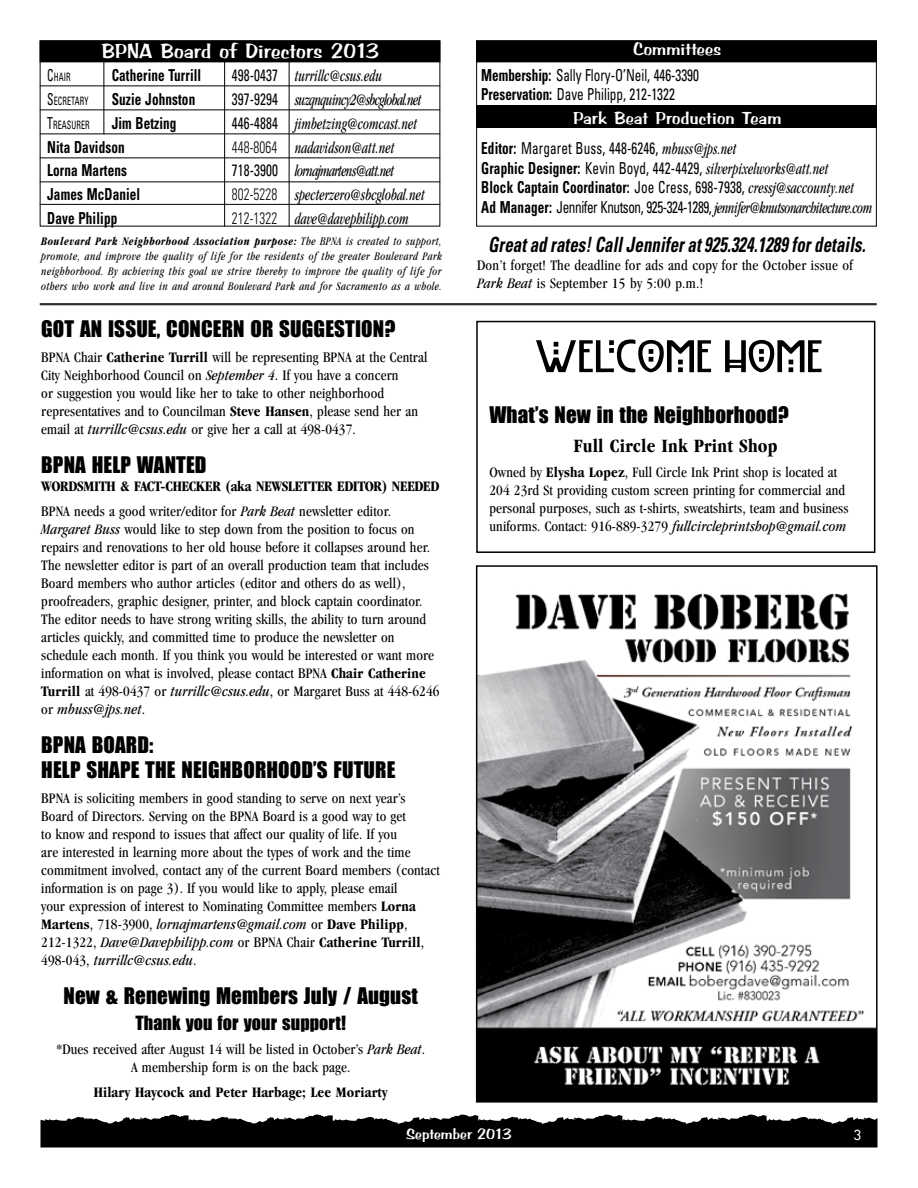
<style>
.page{position:relative;width:918px;height:1188px;background:#fff}
.page>*{position:absolute;margin:0;border:0;box-sizing:border-box;transform-origin:0 0}
.t1{font:21px/25.5px "Impact";letter-spacing:.005em;color:#000}
.t2{font:italic 700 condensed 21px "Univers";letter-spacing:.01em;color:#000;scale:.8 1}
.t3{font:21px "Arab Bru D";letter-spacing:.01em;color:#fff}
.t4{font:700 condensed 19.5px "Garamond";letter-spacing:.01em;color:#000}
.t5{font:18px "Arab Bru D";letter-spacing:.01em;color:#fff}
.t6{font:18px "Impact";letter-spacing:.005em;color:#000}
.t7{font:italic condensed 16.5px "Garamond";letter-spacing:.01em;color:#000;scale:.8 1}
.t8{font:700 condensed 16.5px "Univers";letter-spacing:.01em;color:#000;scale:.8 1}
.t9{font:condensed 16.5px/19.5px "Univers";color:#000;scale:.8 1}
.t10{font:italic condensed 16.5px "Garamond";letter-spacing:-.03em;color:#000;scale:.8 1}
.t11{font:italic condensed 16.5px "Garamond";letter-spacing:-.04em;color:#000;scale:.8 1}
.t12{font:condensed 15px/18px "Garamond";letter-spacing:.01em;color:#000}
.t13{font:700 condensed 15px/24.8px "Garamond";letter-spacing:-.025em;color:#000}
.t14{font:700 condensed 15px "Garamond";letter-spacing:.005em;color:#000}
.t15{font:15px "Arab Bru D";letter-spacing:.01em;color:#fff}
.t16{font:13.5px "Futura";color:#fff}
.t17{font:italic condensed 12px/15px "Garamond";letter-spacing:.04em;color:#000;text-align:justify;scale:.9 1}
.t18{font:condensed 11.55px "Univers";letter-spacing:.015em;color:#000;scale:.7 1}
.s1{font-size:16.5px}
.s2{font-family:"Univers";font-style:normal}
.s3{font-family:"Univers";font-weight:300;font-style:normal}
.s4{font-weight:700}
.s5{font-family:"Garamond";font-style:italic}
.s6{font-family:"Univers";font-weight:700;font-style:normal}
.s7{font-weight:400}
.s8{font-family:"Garamond";font-weight:400;font-style:italic}
.s9{font-style:italic}
.s10{font-weight:400;font-style:italic}
</style>
<div class="page">
<svg style="left:40px;top:1115px;width:837px;height:32px;background:#1f1f1f"></svg>
<div style="left:477px;top:41px;width:399px;height:21px;background:#000"></div>
<div style="left:476px;top:106px;width:401px;height:22px;background:#000"></div>
<div style="left:40px;top:41px;width:400px;height:21px;background:#000"></div>
<div style="left:40px;top:40px;width:400px;height:22px;border:1px solid #000"></div>
<hr style="left:40px;top:86px;width:400px;height:1px;background:#000">
<hr style="left:40px;top:110px;width:400px;height:1px;background:#000">
<hr style="left:40px;top:134px;width:400px;height:1px;background:#000">
<hr style="left:40px;top:158px;width:400px;height:1px;background:#000">
<hr style="left:40px;top:182px;width:400px;height:1px;background:#000">
<hr style="left:104px;top:62px;width:1px;height:48px;background:#000">
<div style="left:476px;top:40px;width:401px;height:186px;border:1px solid #000"></div>
<hr style="left:40px;top:204px;width:400px;height:1px;background:#000">
<svg style="left:104px;top:110px;width:1px;height:24px"></svg>
<hr style="left:224px;top:61px;width:1px;height:165px;background:#000">
<hr style="left:289px;top:59px;width:1px;height:167px;background:#000">
<svg style="left:536px;top:339px;width:286px;height:33px"></svg>
<div style="left:476px;top:321px;width:399px;height:232px;border:2px solid #000"></div>
<img style="left:479px;top:593px;width:396px;height:507px">
<div style="left:476px;top:565px;width:402px;height:538px;border:2px solid #000"></div>
<hr style="left:40px;top:303px;width:837px;height:1px;background:#000">
<hr style="left:40px;top:305px;width:837px;height:1px;background:#000">
<h1 class="t3" style="left:101px;top:39px;width:279px">BPNA Board of Directors 2013</h1>
<p class="t18" style="left:47px;top:69px;width:35px"><span class="s1">C</span>HAIR</p>
<p class="t8" style="left:112px;top:65px;width:113px">Catherine Turrill</p>
<p class="t7" style="left:232px;top:66px;width:189px"><span class="s2">498-0437</span> turrillc@csus.edu</p>
<p class="t18" style="left:47px;top:93px;width:60px"><span class="s1">S</span>ECRETARY</p>
<p class="t8" style="left:112px;top:89px;width:106px">Suzie Johnston</p>
<p class="t11" style="left:232px;top:90px;width:239px"><span class="s2">397-9294</span> suzqnquincy2@sbcglobal.net</p>
<p class="t18" style="left:47px;top:117px;width:62px"><span class="s1">T</span>REASURER</p>
<p class="t8" style="left:112px;top:113px;width:83px">Jim Betzing</p>
<p class="t7" style="left:232px;top:114px;width:233px"><span class="s2">446-4884</span> jimbetzing@comcast.net</p>
<p class="t8" style="left:47px;top:137px;width:98px">Nita Davidson</p>
<p class="t7" style="left:232px;top:138px;width:205px"><span class="s3">448-8064</span> nadavidson@att.net</p>
<p class="t8" style="left:47px;top:160px;width:101px">Lorna Martens</p>
<p class="t11" style="left:232px;top:162px;width:205px"><span class="s2">718-3900</span> lornajmartens@att.net</p>
<p class="t8" style="left:47px;top:184px;width:118px">James McDaniel</p>
<p class="t7" style="left:232px;top:186px;width:243px"><span class="s3">802-5228</span> specterzero@sbcglobal.net</p>
<p class="t8" style="left:47px;top:208px;width:89px">Dave Philipp</p>
<p class="t7" style="left:232px;top:210px;width:223px"><span class="s3">212-1322</span> dave@davephilipp.com</p>
<p class="t5" style="left:633px;top:39px;width:89px">Committees</p>
<p class="t9" style="left:481px;top:65px;width:274px"><span class="s4">Membership:</span> Sally Flory-O’Neil, 446-3390<br><span class="s4">Preservation:</span> Dave Philipp, 212-1322</p>
<p class="t9" style="left:481px;top:138px;width:320px"><span class="s4">Editor:</span> Margaret Buss, 448-6246, <span class="s5">mbuss@jps.net</span></p>
<p class="t7" style="left:481px;top:159px;width:436px"><span class="s6">Graphic Designer:</span> <span class="s2">Kevin Boyd, 442-4429,</span> silverpixelworks@att.net</p>
<p class="t8" style="left:481px;top:177px;width:468px">Block Captain Coordinator: <span class="s7">Joe Cress, 698-7938,</span> <span class="s8">cressj@saccounty.net</span></p>
<p class="t10" style="left:481px;top:198px;width:490px"><span class="s6">Ad Manager:</span> <span class="s2">Jennifer Knutson, 925-324-1289,</span> jennifer@knutsonarchitecture.com</p>
<p class="t5" style="left:573px;top:108px;width:210px">Park Beat Production Team</p>
<p class="t17" style="left:41px;top:234px;width:447px"><span class="s4">Boulevard Park Neighborhood Association purpose:</span> The BPNA is created to support, promote, and improve the quality of life for the residents of the greater Boulevard Park neighborhood. By achieving this goal we strive thereby to improve the quality of life for others who work and live in and around Boulevard Park and for Sacramento as a whole.</p>
<h1 class="t2" style="left:488px;top:232px;width:473px">Great ad rates! Call Jennifer at 925.324.1289 for details.</h1>
<p class="t12" style="left:477px;top:257px;width:377px">Don’t forget! The deadline for ads and copy for the October issue of<br><span class="s9">Park Beat</span> is September 15 by 5:00 p.m.!</p>
<h1 class="t1" style="left:41px;top:316px;width:356px">GOT AN ISSUE, CONCERN OR SUGGESTION?</h1>
<p class="t12" style="left:41px;top:348px;width:388px">BPNA Chair <span class="s4">Catherine Turrill</span> will be representing BPNA at the Central City Neighborhood Council on <span class="s9">September 4</span>. If you have a concern<br>or suggestion you would like her to take to other neighborhood representatives and to Councilman <span class="s4">Steve Hansen</span>, please send her an email at <span class="s9">turrillc@csus.edu</span> or give her a call at 498-0437.</p>
<h1 class="t1" style="left:41px;top:452px;width:167px">BPNA HELP WANTED</h1>
<p class="t13" style="left:41px;top:474px;width:400px">WORDSMITH &amp; FACT-CHECKER (aka NEWSLETTER EDITOR) NEEDED<br><span class="s7">BPNA needs a good writer/editor for</span> <span class="s10">Park Beat</span> <span class="s7">newsletter editor.</span></p>
<p class="t12" style="left:41px;top:520px;width:400px"><span class="s9">Margaret Buss</span> would like to step down from the position to focus on repairs and renovations to her old house before it collapses around her.<br>The newsletter editor is part of an overall production team that includes Board members who author articles (editor and others do as well), proofreaders, graphic designer, printer, and block captain coordinator.<br>The editor needs to have strong writing skills, the ability to turn around articles quickly, and committed time to produce the newsletter on schedule each month. If you think you would be interested or want more information on what is involved, please contact BPNA <span class="s4">Chair Catherine Turrill</span> at 498-0437 or <span class="s9">turrillc@csus.edu</span>, or Margaret Buss at 448-6246 or <span class="s9">mbuss@jps.net</span>.</p>
<h1 class="t1" style="left:41px;top:731px;width:356px">BPNA BOARD:<br>HELP SHAPE THE NEIGHBORHOOD’S FUTURE</h1>
<p class="t12" style="left:41px;top:789px;width:400px">BPNA is soliciting members in good standing to serve on next year’s Board of Directors. Serving on the BPNA Board is a good way to get<br>to know and respond to issues that affect our quality of life. If you<br>are interested in learning more about the types of work and the time commitment involved, contact any of the current Board members (contact information is on page 3). If you would like to apply, please email<br>your expression of interest to Nominating Committee members <span class="s4">Lorna Martens</span>, 718-3900, <span class="s9">lornajmartens@gmail.com</span> or <span class="s4">Dave Philipp</span>, 212-1322, <span class="s9">Dave@Davephilipp.com</span> or BPNA Chair <span class="s4">Catherine Turrill</span>, 498-043, <span class="s9">turrillc@csus.edu</span>.</p>
<h1 class="t1" style="left:64px;top:983px;width:356px">New &amp; Renewing Members July / August</h1>
<p class="t6" style="left:135px;top:1009px;width:212px">Thank you for your support!</p>
<p class="t12" style="left:56px;top:1040px;width:370px;text-align:center">*Dues received after August 14 will be listed in October’s <span class="s9">Park Beat</span>.<br>A membership form is on the back page.</p>
<p class="t14" style="left:94px;top:1084px;width:296px">Hilary Haycock and Peter Harbage; Lee Moriarty</p>
<h1 class="t1" style="left:489px;top:402px;width:301px">What’s New in the Neighborhood?</h1>
<h2 class="t4" style="left:574px;top:435px;width:205px">Full Circle Ink Print Shop</h2>
<p class="t12" style="left:489px;top:463px;width:360px">Owned by <span class="s4">Elysha Lopez</span>, Full Circle Ink Print shop is located at 204 23rd St providing custom screen printing for commercial and personal purposes, such as t-shirts, sweatshirts, team and business uniforms. Contact: 916-889-3279 <span class="s9">fullcircleprintshop@gmail.com</span></p>
<p class="t15" style="left:407px;top:1125px;width:106px">September 2013</p>
<p class="t16" style="left:853px;top:1127px;width:9px">3</p>
</div>
